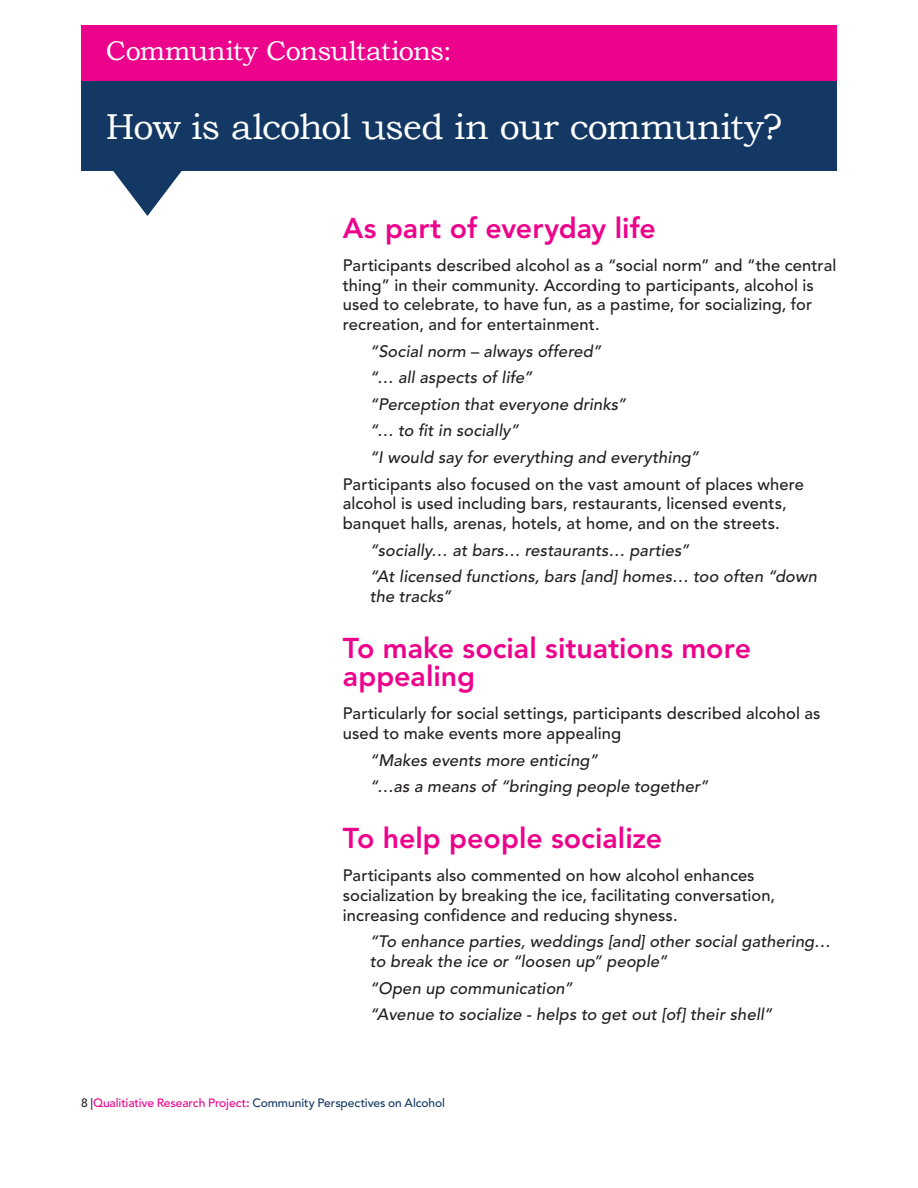
<style>
.page{position:relative;width:918px;height:1188px;background:#fff}
.page>*{position:absolute;margin:0;border:0;box-sizing:border-box;transform-origin:0 0}
.t1{font:36px "Bookman Old Style";letter-spacing:-.025em;color:#fff}
.t2{font:800 28.5px/28.5px "Avenir LT Std";color:#ed028c}
.t3{font:27px "Bookman Old Style";letter-spacing:-.025em;color:#fff}
.t4{font:500 16.5px/19.8px "Avenir LT Std";letter-spacing:.005em;color:#231f20}
.t5{font:italic 500 16.5px/26.5px "Avenir LT Std";letter-spacing:.01em;color:#231f20}
.t6{font:500 12px "Avenir LT Std";letter-spacing:-.005em;color:#133863}
.s1{color:#231f20}
.s2{color:#ed028c}
.s3{font-weight:800;color:#ed028c}
</style>
<div class="page">
<div style="left:81px;top:80px;width:756px;height:91px;background:#133863"></div>
<svg style="left:113px;top:171px;width:69px;height:45px"></svg>
<div style="left:81px;top:25px;width:756px;height:55px;background:#ed028c"></div>
<h3 class="t3" style="left:106px;top:33px;width:347px">Community Consultations:</h3>
<h1 class="t1" style="left:106px;top:103px;width:678px">How is alcohol used in our community?</h1>
<h2 class="t2" style="left:343px;top:213px;width:315px">As part of everyday life</h2>
<p class="t4" style="left:343px;top:256px;width:495px">Participants described alcohol as a “social norm” and “the central thing” in their community. According to participants, alcohol is used to celebrate, to have fun, as a pastime, for socializing, for recreation, and for entertainment.</p>
<p class="t5" style="left:370px;top:338px;width:331px">“Social norm – always offered”<br>“… all aspects of life”<br>“Perception that everyone drinks”<br>“… to fit in socially”<br>“I would say for everything and everything”</p>
<p class="t4" style="left:343px;top:474px;width:463px">Participants also focused on the vast amount of places where alcohol is used including bars, restaurants, licensed events, banquet halls, arenas, hotels, at home, and on the streets.</p>
<p class="t5" style="left:370px;top:537px;width:449px">“socially… at bars… restaurants… parties”<br>“At licensed functions, bars [and] homes… too often “down</p>
<p class="t5" style="left:370px;top:583px;width:83px">the tracks”</p>
<h2 class="t2" style="left:343px;top:633px;width:410px">To make social situations more appealing</h2>
<p class="t4" style="left:343px;top:704px;width:479px">Particularly for social settings, participants described alcohol as used to make events more appealing</p>
<p class="t5" style="left:370px;top:747px;width:340px">“Makes events more enticing”<br>“…as a means of “bringing people together”</p>
<h2 class="t2" style="left:343px;top:824px;width:321px">To help people socialize</h2>
<p class="t4" style="left:343px;top:866px;width:434px">Participants also commented on how alcohol enhances socialization by breaking the ice, facilitating conversation, increasing confidence and reducing shyness.</p>
<p class="t5" style="left:370px;top:932px;width:462px;line-height:19.8px">“To enhance parties, weddings [and] other social gathering… to break the ice or “loosen up” people”</p>
<p class="t5" style="left:370px;top:975px;width:404px">“Open up communication”<br>“Avenue to socialize - helps to get out [of] their shell”</p>
<p class="t6" style="left:81px;top:1096px;width:366px"><span class="s1">8 |</span><span class="s2">Qualitiative Research Project</span><span class="s3">:</span> Community Perspectives on Alcohol</p>
</div>
